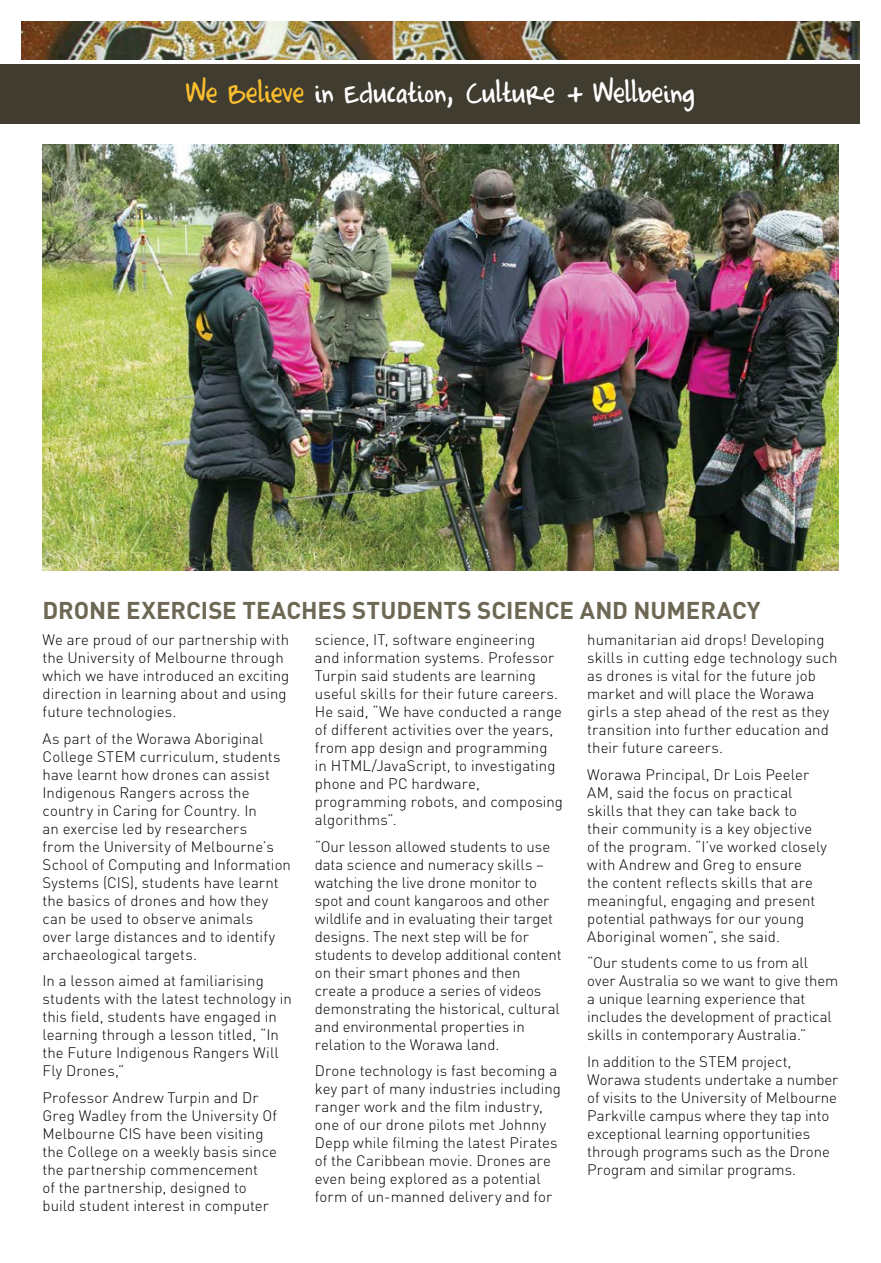
<style>
.page{position:relative;width:881px;height:1263px;background:#fff}
.page>*{position:absolute;margin:0;border:0;box-sizing:border-box;transform-origin:0 0}
.Headings{font:34.5px "Completein Him";color:#fff}
.Headings-2{font:700 24px "DIN";letter-spacing:-.005em;color:#6d6854}
.Body{font:300 15px/18px "DIN";letter-spacing:.005em;color:#000}
.s1{color:#fabd2e}
</style>
<div class="page">
<div style="left:0;top:64px;width:859px;height:59px;background:#403d30"></div>
<img style="left:21px;top:21px;width:838px;height:39px">
<img style="left:43px;top:145px;width:795px;height:425px">
<p class="Headings" style="left:186px;top:77px;width:509px"><span class="s1">We Believe</span> in Education, Culture + Wellbeing</p>
<p class="Headings-2" style="left:43px;top:594px;width:719px">DRONE EXERCISE TEACHES STUDENTS SCIENCE AND NUMERACY</p>
<p class="Body" style="left:43px;top:631px;width:248px">We are proud of our partnership with the University of Melbourne through which we have introduced an exciting direction in learning about and using future technologies.</p>
<p class="Body" style="left:43px;top:729px;width:250px">As part of the Worawa Aboriginal<br>College STEM curriculum, students have learnt how drones can assist<br>Indigenous Rangers across the country in Caring for Country. In<br>an exercise led by researchers<br>from the University of Melbourne’s<br>School of Computing and Information<br>Systems (CIS), students have learnt the basics of drones and how they can be used to observe animals<br>over large distances and to identify archaeological targets.</p>
<p class="Body" style="left:43px;top:972px;width:250px">In a lesson aimed at familiarising students with the latest technology in this field, students have engaged in learning through a lesson titled, “In the Future Indigenous Rangers Will<br>Fly Drones,”</p>
<p class="Body" style="left:43px;top:1088px;width:236px">Professor Andrew Turpin and Dr<br>Greg Wadley from the University Of<br>Melbourne CIS have been visiting the College on a weekly basis since the partnership commencement<br>of the partnership, designed to build student interest in computer</p>
<p class="Body" style="left:315px;top:631px;width:249px">science, IT, software engineering and information systems. Professor Turpin said students are learning useful skills for their future careers.<br>He said, “We have conducted a range of different activities over the years, from app design and programming in HTML/JavaScript, to investigating phone and PC hardware, programming robots, and composing algorithms”.</p>
<p class="Body" style="left:315px;top:837px;width:248px">“Our lesson allowed students to use data science and numeracy skills – watching the live drone monitor to spot and count kangaroos and other wildlife and in evaluating their target designs. The next step will be for students to develop additional content on their smart phones and then create a produce a series of videos demonstrating the historical, cultural and environmental properties in relation to the Worawa land.</p>
<p class="Body" style="left:315px;top:1062px;width:247px">Drone technology is fast becoming a key part of many industries including ranger work and the film industry, one of our drone pilots met Johnny Depp while filming the latest Pirates of the Caribbean movie. Drones are even being explored as a potential form of un-manned delivery and for</p>
<p class="Body" style="left:587px;top:631px;width:252px">humanitarian aid drops! Developing skills in cutting edge technology such as drones is vital for the future job market and will place the Worawa girls a step ahead of the rest as they transition into further education and their future careers.</p>
<p class="Body" style="left:587px;top:765px;width:241px">Worawa Principal, Dr Lois Peeler<br>AM, said the focus on practical skills that they can take back to their community is a key objective of the program. “I’ve worked closely with Andrew and Greg to ensure the content reflects skills that are meaningful, engaging and present potential pathways for our young<br>Aboriginal women”, she said.</p>
<p class="Body" style="left:587px;top:954px;width:252px">“Our students come to us from all over Australia so we want to give them a unique learning experience that includes the development of practical skills in contemporary Australia.”</p>
<p class="Body" style="left:587px;top:1052px;width:252px">In addition to the STEM project, Worawa students undertake a number of visits to the University of Melbourne Parkville campus where they tap into exceptional learning opportunities through programs such as the Drone Program and similar programs.</p>
</div>
